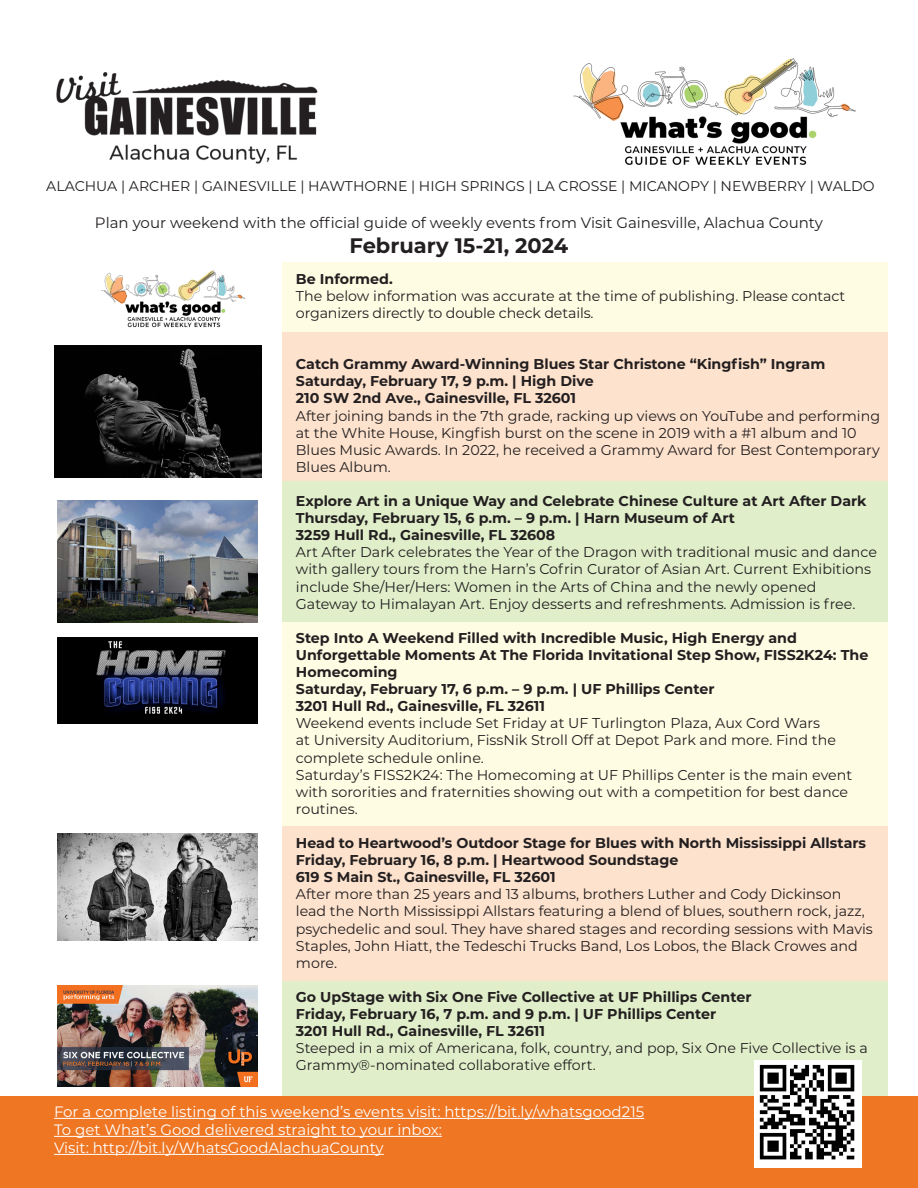
<style>
.page{position:relative;width:918px;height:1188px;background:#fff}
.page>*{position:absolute;margin:0;border:0;box-sizing:border-box;transform-origin:0 0}
.t1{font:700 21px "Montserrat";color:#231f20}
.t2{font:15px "Montserrat";color:#fff}
.t3{font:15px "Montserrat";color:#231f20}
.t4{font:14.25px/17.1px "Montserrat";color:#231f20}
.t5{font:700 14.25px/17.1px "Montserrat";color:#231f20}
.t6{font:14.1px "Montserrat";color:#231f20}
</style>
<div class="page">
<div style="left:282px;top:981px;width:606px;height:121px;background:#e0efca"></div>
<div style="left:282px;top:262px;width:606px;height:70px;background:#fffce4"></div>
<div style="left:0;top:1096px;width:918px;height:92px;background:#ef7622"></div>
<div style="left:282px;top:332px;width:606px;height:150px;background:#fde2cd"></div>
<div style="left:282px;top:825px;width:606px;height:156px;background:#fde2cd"></div>
<div style="left:282px;top:482px;width:606px;height:140px;background:#e0efca"></div>
<div style="left:282px;top:622px;width:606px;height:203px;background:#fffce4"></div>
<hr style="left:54px;top:1118px;width:590px;height:1px;background:#fff">
<hr style="left:54px;top:1136px;width:388px;height:1px;background:#fff">
<hr style="left:54px;top:1154px;width:330px;height:1px;background:#fff">
<div style="left:754px;top:1060px;width:108px;height:108px;background:#fff"></div>
<img style="left:759px;top:1064px;width:96px;height:96px">
<img style="left:101px;top:270px;width:145px;height:58px">
<img style="left:56px;top:72px;width:262px;height:92px">
<img style="left:573px;top:58px;width:283px;height:107px">
<img style="left:57px;top:500px;width:201px;height:122px">
<img style="left:57px;top:637px;width:201px;height:87px">
<img style="left:57px;top:833px;width:201px;height:108px">
<img style="left:57px;top:986px;width:201px;height:100px">
<img style="left:54px;top:346px;width:207px;height:131px">
<p class="t6" style="left:46px;top:177px;width:830px">ALACHUA | ARCHER | GAINESVILLE | HAWTHORNE | HIGH SPRINGS | LA CROSSE | MICANOPY | NEWBERRY | WALDO</p>
<p class="t3" style="left:95px;top:212px;width:730px">Plan your weekend with the official guide of weekly events from Visit Gainesville, Alachua County</p>
<p class="t1" style="left:350px;top:230px;width:220px">February 15-21, 2024</p>
<p class="t5" style="left:296px;top:269px;width:98px">Be Informed.</p>
<p class="t4" style="left:296px;top:287px;width:551px">The below information was accurate at the time of publishing. Please contact organizers directly to double check details.</p>
<p class="t5" style="left:296px;top:355px;width:531px">Catch Grammy Award-Winning Blues Star Christone “Kingfish” Ingram</p>
<p class="t5" style="left:296px;top:372px;width:299px">Saturday, February 17, 9 p.m. | High Dive</p>
<p class="t5" style="left:296px;top:389px;width:282px">210 SW 2nd Ave., Gainesville, FL 32601</p>
<p class="t4" style="left:296px;top:406px;width:586px">After joining bands in the 7th grade, racking up views on YouTube and performing at the White House, Kingfish burst on the scene in 2019 with a #1 album and 10<br>Blues Music Awards. In 2022, he received a Grammy Award for Best Contemporary Blues Album.</p>
<p class="t5" style="left:296px;top:492px;width:572px">Explore Art in a Unique Way and Celebrate Chinese Culture at Art After Dark</p>
<p class="t5" style="left:296px;top:509px;width:441px">Thursday, February 15, 6 p.m. – 9 p.m. | Harn Museum of Art</p>
<p class="t5" style="left:296px;top:526px;width:261px">3259 Hull Rd., Gainesville, FL 32608</p>
<p class="t4" style="left:296px;top:543px;width:583px">Art After Dark celebrates the Year of the Dragon with traditional music and dance with gallery tours from the Harn’s Cofrin Curator of Asian Art. Current Exhibitions include She/Her/Hers: Women in the Arts of China and the newly opened Gateway to Himalayan Art. Enjoy desserts and refreshments. Admission is free.</p>
<p class="t5" style="left:296px;top:629px;width:574px">Step Into A Weekend Filled with Incredible Music, High Energy and<br>Unforgettable Moments At The Florida Invitational Step Show, FISS2K24: The<br>Homecoming</p>
<p class="t5" style="left:296px;top:680px;width:420px">Saturday, February 17, 6 p.m. – 9 p.m. | UF Phillips Center</p>
<p class="t5" style="left:296px;top:697px;width:251px">3201 Hull Rd., Gainesville, FL 32611</p>
<p class="t4" style="left:296px;top:714px;width:542px">Weekend events include Set Friday at UF Turlington Plaza, Aux Cord Wars at University Auditorium, FissNik Stroll Off at Depot Park and more. Find the complete schedule online.</p>
<p class="t4" style="left:296px;top:766px;width:558px">Saturday’s FISS2K24: The Homecoming at UF Phillips Center is the main event with sororities and fraternities showing out with a competition for best dance routines.</p>
<p class="t5" style="left:296px;top:834px;width:572px">Head to Heartwood’s Outdoor Stage for Blues with North Mississippi Allstars</p>
<p class="t5" style="left:296px;top:851px;width:384px">Friday, February 16, 8 p.m. | Heartwood Soundstage</p>
<p class="t5" style="left:296px;top:868px;width:261px">619 S Main St., Gainesville, FL 32601</p>
<p class="t4" style="left:296px;top:885px;width:579px">After more than 25 years and 13 albums, brothers Luther and Cody Dickinson lead the North Mississippi Allstars featuring a blend of blues, southern rock, jazz, psychedelic and soul. They have shared stages and recording sessions with Mavis Staples, John Hiatt, the Tedeschi Trucks Band, Los Lobos, the Black Crowes and more.</p>
<p class="t5" style="left:296px;top:988px;width:457px">Go UpStage with Six One Five Collective at UF Phillips Center</p>
<p class="t5" style="left:296px;top:1005px;width:422px">Friday, February 16, 7 p.m. and 9 p.m. | UF Phillips Center</p>
<p class="t5" style="left:296px;top:1022px;width:251px">3201 Hull Rd., Gainesville, FL 32611</p>
<p class="t4" style="left:296px;top:1039px;width:574px">Steeped in a mix of Americana, folk, country, and pop, Six One Five Collective is a<br>Grammy®-nominated collaborative effort.</p>
<p class="t2" style="left:54px;top:1101px;width:592px">For a complete listing of this weekend’s events visit: https://bit.ly/whatsgood215</p>
<p class="t2" style="left:54px;top:1119px;width:389px">To get What’s Good delivered straight to your inbox:</p>
<p class="t2" style="left:54px;top:1137px;width:331px">Visit: http://bit.ly/WhatsGoodAlachuaCounty</p>
</div>
